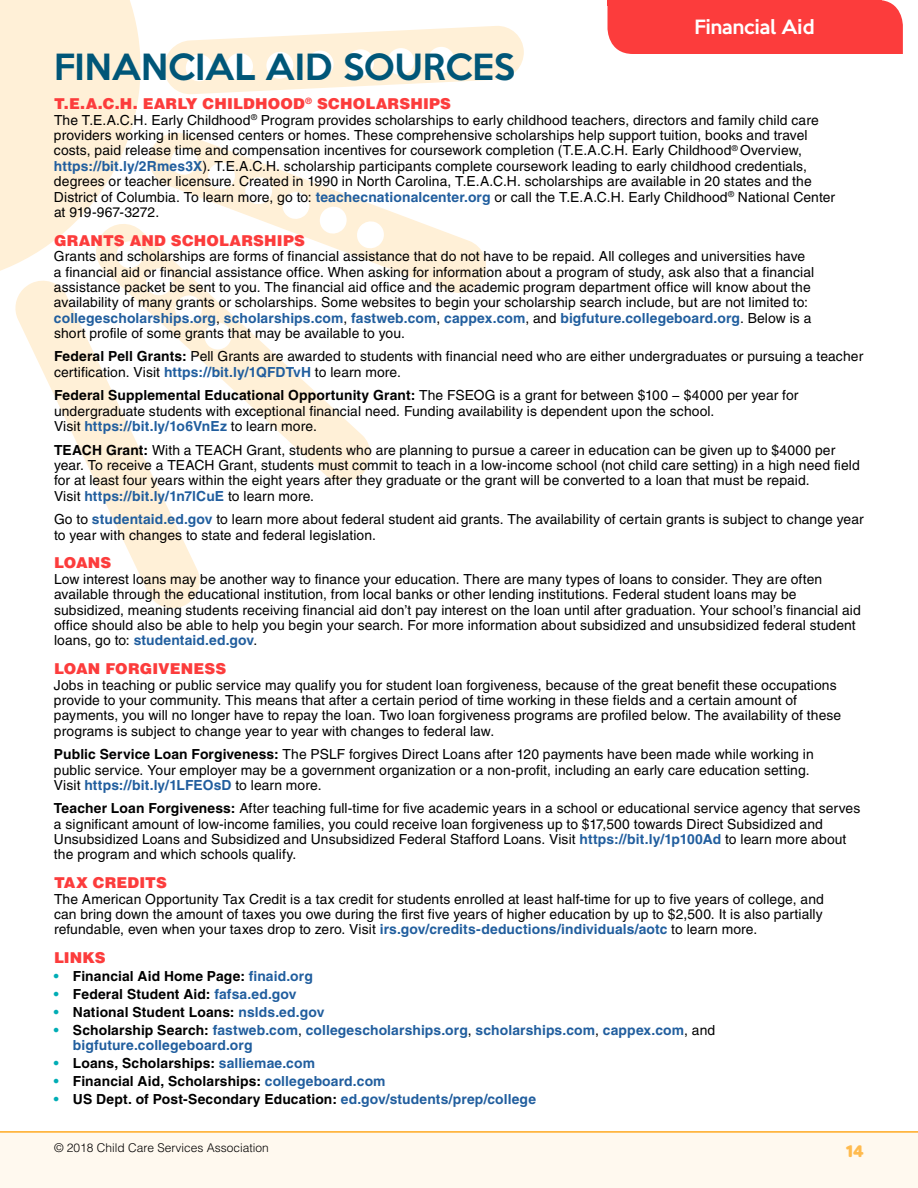
<style>
.page{position:relative;width:918px;height:1188px;background:#fff}
.page>*{position:absolute;margin:0;border:0;box-sizing:border-box;transform-origin:0 0}
.t1{font:500 33px "Keep Calm";color:#005678}
.t2{font:500 18px "Keep Calm";color:#fff}
.t3{font:800 18px "Domus Titling";color:#ffbb4e}
.t4{font:900 15px "Helvetica LT Std";letter-spacing:.01em;color:#fc3c3c}
.t5{font:13.8px/15.3px "Helvetica LT Std";letter-spacing:.005em;color:#000}
.t6{font:700 13.8px "Helvetica LT Std";letter-spacing:.01em;color:#000}
.t7{font:700 13.8px/15.3px "Helvetica LT Std";letter-spacing:.01em;color:#215e9e}
.t8{font:300 12px "Helvetica LT Std";color:#000}
.s1{font-weight:700;color:#215e9e}
.s2{font-weight:700}
.s3{color:#00adb5}
.s4{color:#215e9e}
.s5{color:#000}
.s6{font-weight:400;color:#000}
</style>
<div class="page">
<div style="left:0;top:1132px;width:918px;height:56px;background:#fff9ef"></div>
<hr style="left:0;top:1131px;width:918px;height:2px;background:#ffaa21">
<svg style="left:15px;top:309px;width:185px;height:300px"></svg>
<svg style="left:0;top:0;width:141px;height:309px;fill:#fff0d7"></svg>
<svg style="left:149px;top:133px;width:337px;height:160px"></svg>
<svg style="left:164px;top:26px;width:360px;height:68px"></svg>
<svg style="left:93px;top:221px;width:280px;height:264px"></svg>
<div style="left:608px;top:0;width:295px;height:54px;background:#fc3c3c"></div>
<div style="left:608px;top:0;width:274px;height:6px;background:#fc3c3c"></div>
<h2 class="t2" style="left:695px;top:11px;width:121px">Financial Aid</h2>
<h1 class="t1" style="left:54px;top:39px;width:463px">FINANCIAL AID SOURCES</h1>
<p class="t4" style="left:54px;top:94px;width:399px">T.E.A.C.H. EARLY CHILDHOOD<sup>®</sup> SCHOLARSHIPS</p>
<p class="t5" style="left:54px;top:112px;width:783px">The T.E.A.C.H. Early Childhood<sup>®</sup> Program provides scholarships to early childhood teachers, directors and family child care providers working in licensed centers or homes. These comprehensive scholarships help support tuition, books and travel costs, paid release time and compensation incentives for coursework completion (T.E.A.C.H. Early Childhood<sup>®</sup> Overview, <span class="s1">https://bit.ly/2Rmes3X</span>). T.E.A.C.H. scholarship participants complete coursework leading to early childhood credentials, degrees or teacher licensure. Created in 1990 in North Carolina, T.E.A.C.H. scholarships are available in 20 states and the District of Columbia. To learn more, go to: <span class="s1">teachecnationalcenter.org</span> or call the T.E.A.C.H. Early Childhood<sup>®</sup> National Center at 919-967-3272.</p>
<p class="t4" style="left:54px;top:231px;width:252px">GRANTS AND SCHOLARSHIPS</p>
<p class="t5" style="left:54px;top:249px;width:762px">Grants and scholarships are forms of financial assistance that do not have to be repaid. All colleges and universities have a financial aid or financial assistance office. When asking for information about a program of study, ask also that a financial assistance packet be sent to you. The financial aid office and the academic program department office will know about the availability of many grants or scholarships. Some websites to begin your scholarship search include, but are not limited to: <span class="s1">collegescholarships.org</span>, <span class="s1">scholarships.com</span>, <span class="s1">fastweb.com</span>, <span class="s1">cappex.com</span>, and <span class="s1">bigfuture.collegeboard.org</span>. Below is a short profile of some grants that may be available to you.</p>
<p class="t5" style="left:54px;top:349px;width:811px"><span class="s2">Federal Pell Grants:</span> Pell Grants are awarded to students with financial need who are either undergraduates or pursuing a teacher certification. Visit <span class="s1">https://bit.ly/1QFDTvH</span> to learn more.</p>
<p class="t5" style="left:54px;top:388px;width:746px"><span class="s2">Federal Supplemental Educational Opportunity Grant:</span> The FSEOG is a grant for between $100 − $4000 per year for undergraduate students with exceptional financial need. Funding availability is dependent upon the school.<br>Visit <span class="s1">https://bit.ly/1o6VnEz</span> to learn more.</p>
<p class="t5" style="left:54px;top:442px;width:807px"><span class="s2">TEACH Grant:</span> With a TEACH Grant, students who are planning to pursue a career in education can be given up to $4000 per year. To receive a TEACH Grant, students must commit to teach in a low-income school (not child care setting) in a high need field for at least four years within the eight years after they graduate or the grant will be converted to a loan that must be repaid.<br>Visit <span class="s1">https://bit.ly/1n7lCuE</span> to learn more.</p>
<p class="t5" style="left:54px;top:512px;width:811px">Go to <span class="s1">studentaid.ed.gov</span> to learn more about federal student aid grants. The availability of certain grants is subject to change year to year with changes to state and federal legislation.</p>
<p class="t4" style="left:54px;top:553px;width:59px">LOANS</p>
<p class="t5" style="left:54px;top:571px;width:808px">Low interest loans may be another way to finance your education. There are many types of loans to consider. They are often available through the educational institution, from local banks or other lending institutions. Federal student loans may be subsidized, meaning students receiving financial aid don’t pay interest on the loan until after graduation. Your school’s financial aid office should also be able to help you begin your search. For more information about subsidized and unsubsidized federal student loans, go to: <span class="s1">studentaid.ed.gov</span>.</p>
<p class="t4" style="left:54px;top:659px;width:174px">LOAN FORGIVENESS</p>
<p class="t5" style="left:54px;top:677px;width:789px">Jobs in teaching or public service may qualify you for student loan forgiveness, because of the great benefit these occupations provide to your community. This means that after a certain period of time working in these fields and a certain amount of payments, you will no longer have to repay the loan. Two loan forgiveness programs are profiled below. The availability of these programs is subject to change year to year with changes to federal law.</p>
<p class="t5" style="left:54px;top:747px;width:761px"><span class="s2">Public Service Loan Forgiveness:</span> The PSLF forgives Direct Loans after 120 payments have been made while working in public service. Your employer may be a government organization or a non-profit, including an early care education setting.<br>Visit <span class="s1">https://bit.ly/1LFEOsD</span> to learn more.</p>
<p class="t5" style="left:54px;top:801px;width:808px"><span class="s2">Teacher Loan Forgiveness:</span> After teaching full-time for five academic years in a school or educational service agency that serves a significant amount of low-income families, you could receive loan forgiveness up to $17,500 towards Direct Subsidized and Unsubsidized Loans and Subsidized and Unsubsidized Federal Stafford Loans. Visit <span class="s1">https://bit.ly/1p100Ad</span> to learn more about the program and which schools qualify.</p>
<p class="t4" style="left:54px;top:873px;width:115px">TAX CREDITS</p>
<p class="t5" style="left:54px;top:891px;width:771px;text-align:justify">The American Opportunity Tax Credit is a tax credit for students enrolled at least half-time for up to five years of college, and can bring down the amount of taxes you owe during the first five years of higher education by up to $2,500. It is also partially refundable, even when your taxes drop to zero. Visit <span class="s1">irs.gov/credits-deductions/individuals/aotc</span> to learn more.</p>
<p class="t4" style="left:54px;top:948px;width:53px">LINKS</p>
<p class="t6" style="left:54px;top:968px;width:260px"><span class="s3">•</span> Financial Aid Home Page: <span class="s4">finaid.org</span></p>
<p class="t6" style="left:54px;top:986px;width:244px"><span class="s3">•</span> Federal Student Aid: <span class="s4">fafsa.ed.gov</span></p>
<p class="t6" style="left:54px;top:1004px;width:272px"><span class="s3">•</span> National Student Loans: <span class="s4">nslds.ed.gov</span></p>
<p class="t7" style="left:73px;top:1022px;width:644px;text-indent:-19px"><span class="s3">•</span> <span class="s5">Scholarship Search:</span> fastweb.com<span class="s6">,</span> collegescholarships.org<span class="s6">,</span> scholarships.com<span class="s6">,</span> cappex.com<span class="s6">, and </span>bigfuture.collegeboard.org</p>
<p class="t6" style="left:54px;top:1054px;width:263px"><span class="s3">•</span> Loans, Scholarships: <span class="s4">salliemae.com</span></p>
<p class="t6" style="left:54px;top:1072px;width:333px"><span class="s3">•</span> Financial Aid, Scholarships: <span class="s4">collegeboard.com</span></p>
<p class="t6" style="left:54px;top:1091px;width:484px"><span class="s3">•</span> US Dept. of Post-Secondary Education: <span class="s4">ed.gov/students/prep/college</span></p>
<p class="t8" style="left:54px;top:1140px;width:216px">© 2018 Child Care Services Association</p>
<h2 class="t3" style="left:846px;top:1140px;width:19px">14</h2>
</div>
